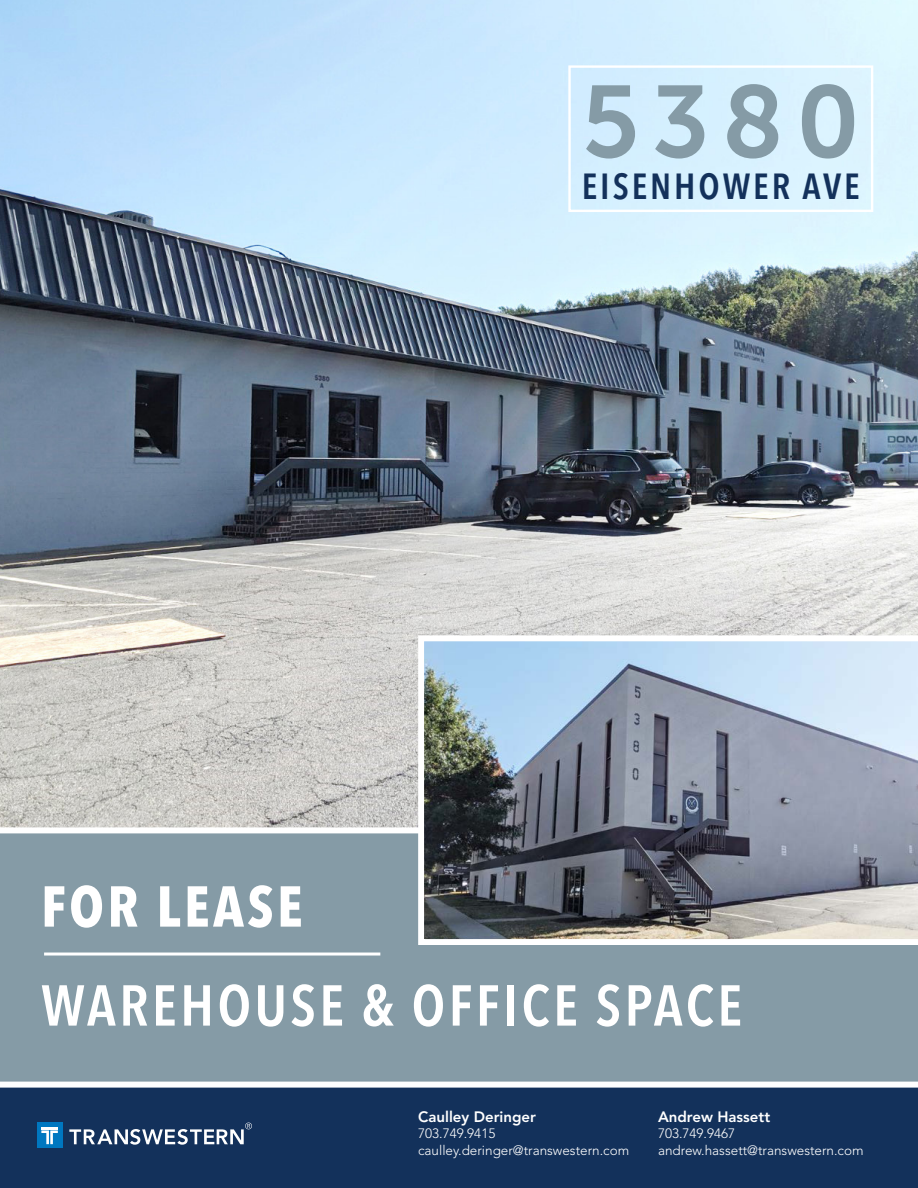
<style>
.page{position:relative;width:918px;height:1188px;background:#fff}
.page>*{position:absolute;margin:0;border:0;box-sizing:border-box;transform-origin:0 0}
.t1{font:101.4px "Museo Sans 700";color:#859ba6}
.t2{font:600 condensed 57px "Avenir Next LT Pro";letter-spacing:.06em;color:#fff}
.t3{font:700 condensed 57px "Avenir Next LT Pro";letter-spacing:.06em;color:#fff}
.t4{font:600 condensed 36px "Avenir Next LT Pro";letter-spacing:.08em;color:#13315b}
.t5{font:800 15px "Avenir LT Std";color:#fff}
.t6{font:300 13.5px "Avenir LT Std";color:#fff}
</style>
<div class="page">
<img style="left:0;top:0;width:918px;height:827px">
<div style="left:0;top:1082px;width:918px;height:106px;background:#13315b"></div>
<div style="left:37px;top:1123px;width:25px;height:25px;background:#0077c0"></div>
<svg style="left:41px;top:1127px;width:17px;height:17px"></svg>
<svg style="left:69px;top:1123px;width:183px;height:22px"></svg>
<div style="left:0;top:827px;width:918px;height:261px;background:#859ba6"></div>
<div style="left:44px;top:953px;width:336px;height:3px;border:2px solid #fff"></div>
<div style="left:568px;top:65px;width:305px;height:147px;border:2px solid #fff"></div>
<svg style="left:418px;top:635px;width:500px;height:310px;background:#8d97a4"></svg>
<p class="t3" style="left:41px;top:872px;width:263px">FOR LEASE</p>
<p class="t1" style="left:582px;top:66px;width:280px">5380</p>
<p class="t4" style="left:582px;top:164px;width:280px">EISENHOWER AVE</p>
<p class="t2" style="left:41px;top:971px;width:703px">WAREHOUSE &amp; OFFICE SPACE</p>
<p class="t5" style="left:418px;top:1108px;width:119px">Caulley Deringer</p>
<p class="t6" style="left:418px;top:1126px;width:79px">703.749.9415</p>
<p class="t6" style="left:418px;top:1142px;width:213px">caulley.deringer@transwestern.com</p>
<p class="t5" style="left:658px;top:1108px;width:114px">Andrew Hassett</p>
<p class="t6" style="left:658px;top:1126px;width:79px">703.749.9467</p>
<p class="t6" style="left:658px;top:1142px;width:207px">andrew.hassett@transwestern.com</p>
</div>
